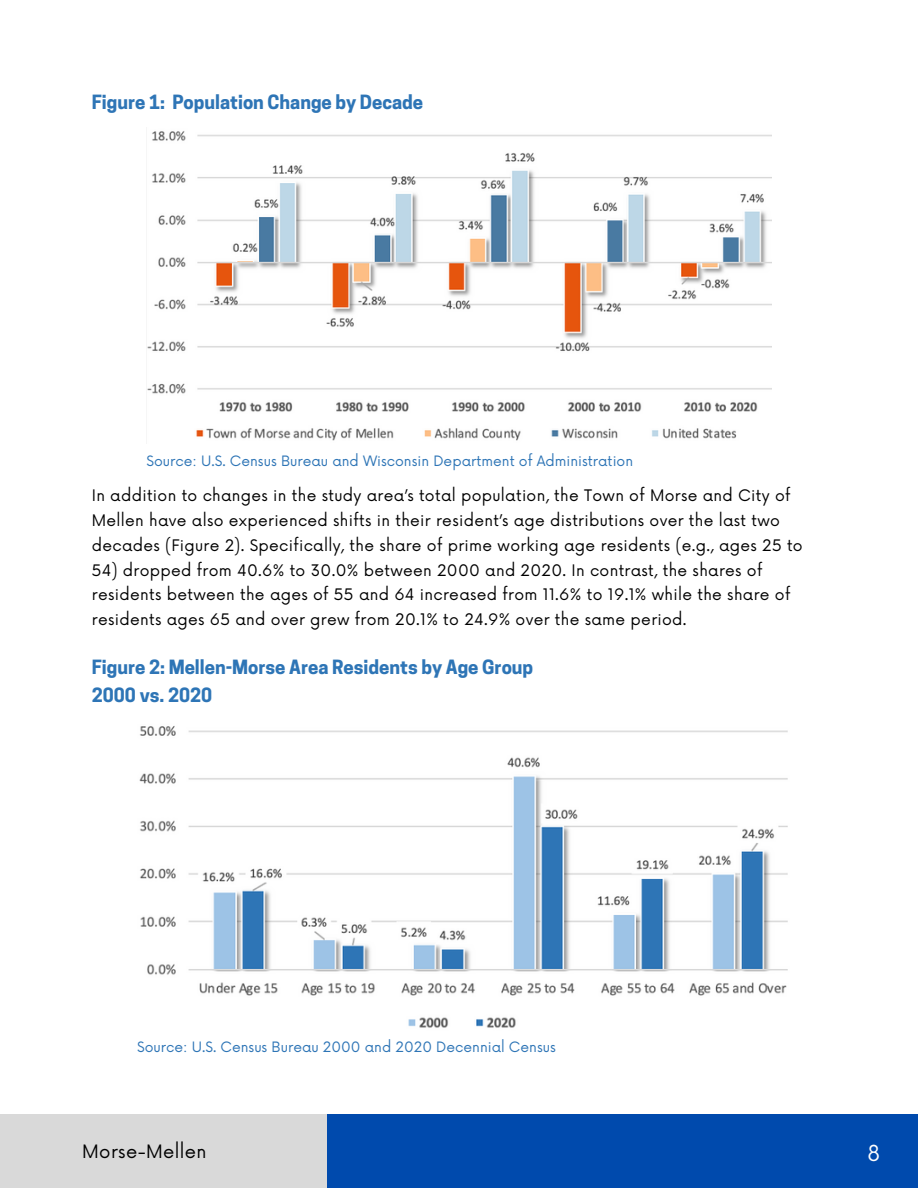
<style>
.page{position:relative;width:918px;height:1188px;background:#fff}
.page>*{position:absolute;margin:0;border:0;box-sizing:border-box;transform-origin:0 0}
.t1{font:21.45px "Now";color:#fff}
.t2{font:700 18.45px/28.2px "Cooper Hewitt";color:#2e75b6}
.t3{font:18px "Now";letter-spacing:.02em;color:#000}
.t4{font:15.45px/24.8px "Now";letter-spacing:.02em;color:#000}
.t5{font:13.95px "Now";color:#2e75b6}
</style>
<div class="page">
<div style="left:0;top:1114px;width:327px;height:74px;background:#d9d9d9"></div>
<div style="left:327px;top:1114px;width:591px;height:74px;background:#004aad"></div>
<img style="left:147px;top:131px;width:625px;height:310px">
<img style="left:139px;top:726px;width:649px;height:302px">
<h3 class="t2" style="left:92px;top:90px;width:333px">Figure 1: Population Change by Decade</h3>
<h1 class="t5" style="left:147px;top:453px;width:488px">Source: U.S. Census Bureau and Wisconsin Department of Administration</h1>
<p class="t4" style="left:92px;top:484px;width:712px">In addition to changes in the study area’s total population, the Town of Morse and City of<br>Mellen have also experienced shifts in their resident’s age distributions over the last two decades (Figure 2). Specifically, the share of prime working age residents (e.g., ages 25 to</p>
<p class="t4" style="left:92px;top:559px;width:700px">54) dropped from 40.6% to 30.0% between 2000 and 2020. In contrast, the shares of residents between the ages of 55 and 64 increased from 11.6% to 19.1% while the share of residents ages 65 and over grew from 20.1% to 24.9% over the same period.</p>
<h2 class="t2" style="left:92px;top:655px;width:443px">Figure 2: Mellen-Morse Area Residents by Age Group<br>2000 vs. 2020</h2>
<p class="t5" style="left:137px;top:1039px;width:420px">Source: U.S. Census Bureau 2000 and 2020 Decennial Census</p>
<p class="t3" style="left:82px;top:1141px;width:126px">Morse-Mellen</p>
<h1 class="t1" style="left:867px;top:1142px;width:14px">8</h1>
</div>
